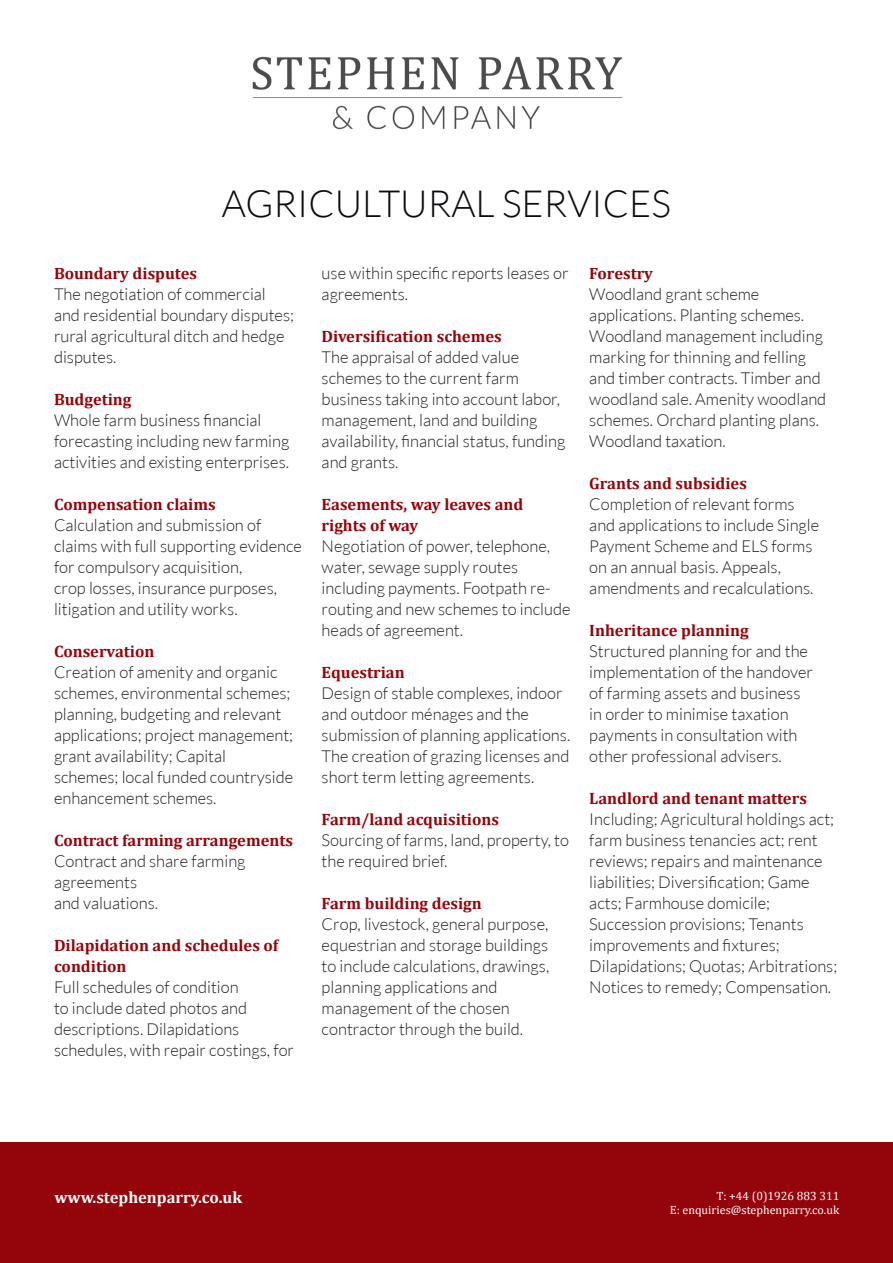
<style>
.page{position:relative;width:893px;height:1263px;background:#fff}
.page>*{position:absolute;margin:0;border:0;box-sizing:border-box;transform-origin:0 0}
.t1{font:300 37.5px "Lato";color:#0b0b0f}
.t2{font:300 16.5px/21px "Lato";color:#231f20}
.t3{font:700 16.5px/21px "Cambria";color:#94040b}
.t4{font:700 16.5px "Cambria";color:#fff}
.t5{font:12px/14.4px "Cambria";color:#fff;text-align:right}
</style>
<div class="page">
<div style="left:0;top:1143px;width:893px;height:120px;background:#94040b"></div>
<img style="left:252px;top:56px;width:371px;height:74px">
<h1 class="t1" style="left:222px;top:184px;width:451px">AGRICULTURAL SERVICES</h1>
<p class="t3" style="left:54px;top:262px;width:145px">Boundary disputes</p>
<p class="t2" style="left:54px;top:284px;width:242px">The negotiation of commercial and residential boundary disputes; rural agricultural ditch and hedge disputes.</p>
<p class="t3" style="left:54px;top:388px;width:79px">Budgeting</p>
<p class="t2" style="left:54px;top:410px;width:237px">Whole farm business financial forecasting including new farming activities and existing enterprises.</p>
<p class="t3" style="left:54px;top:493px;width:163px">Compensation claims</p>
<p class="t2" style="left:54px;top:515px;width:250px">Calculation and submission of claims with full supporting evidence for compulsory acquisition,<br>crop losses, insurance purposes, litigation and utility works.</p>
<p class="t3" style="left:54px;top:640px;width:102px">Conservation</p>
<p class="t2" style="left:54px;top:662px;width:241px">Creation of amenity and organic schemes, environmental schemes; planning, budgeting and relevant applications; project management; grant availability; Capital schemes; local funded countryside enhancement schemes.</p>
<p class="t3" style="left:54px;top:829px;width:241px">Contract farming arrangements</p>
<p class="t2" style="left:54px;top:851px;width:193px">Contract and share farming agreements<br>and valuations.</p>
<p class="t3" style="left:54px;top:934px;width:226px">Dilapidation and schedules of condition</p>
<p class="t2" style="left:54px;top:977px;width:242px">Full schedules of condition<br>to include dated photos and descriptions. Dilapidations schedules, with repair costings, for</p>
<p class="t2" style="left:322px;top:263px;width:248px">use within specific reports leases or agreements.</p>
<p class="t3" style="left:322px;top:325px;width:182px">Diversification schemes</p>
<p class="t2" style="left:322px;top:347px;width:245px">The appraisal of added value schemes to the current farm business taking into account labor, management, land and building availability, financial status, funding and grants.</p>
<p class="t3" style="left:322px;top:493px;width:203px">Easements, way leaves and rights of way</p>
<p class="t2" style="left:322px;top:536px;width:250px">Negotiation of power, telephone, water, sewage supply routes including payments. Footpath re&shy;routing and new schemes to include heads of agreement.</p>
<p class="t3" style="left:322px;top:661px;width:84px">Equestrian</p>
<p class="t2" style="left:322px;top:683px;width:250px">Design of stable complexes, indoor and outdoor ménages and the submission of planning applications.<br>The creation of grazing licenses and short term letting agreements.</p>
<p class="t3" style="left:322px;top:808px;width:179px">Farm/land acquisitions</p>
<p class="t2" style="left:322px;top:830px;width:249px">Sourcing of farms, land, property, to the required brief.</p>
<p class="t3" style="left:322px;top:892px;width:162px">Farm building design</p>
<p class="t2" style="left:322px;top:914px;width:229px">Crop, livestock, general purpose, equestrian and storage buildings to include calculations, drawings, planning applications and management of the chosen contractor through the build.</p>
<p class="t3" style="left:589px;top:262px;width:65px">Forestry</p>
<p class="t2" style="left:589px;top:283px;width:238px">Woodland grant scheme applications. Planting schemes.<br>Woodland management including marking for thinning and felling and timber contracts. Timber and woodland sale. Amenity woodland schemes. Orchard planting plans.<br>Woodland taxation.</p>
<p class="t3" style="left:589px;top:472px;width:159px">Grants and subsidies</p>
<p class="t2" style="left:589px;top:493px;width:231px">Completion of relevant forms and applications to include Single<br>Payment Scheme and ELS forms on an annual basis. Appeals, amendments and recalculations.</p>
<p class="t3" style="left:589px;top:619px;width:161px">Inheritance planning</p>
<p class="t2" style="left:589px;top:640px;width:225px">Structured planning for and the implementation of the handover of farming assets and business in order to minimise taxation payments in consultation with other professional advisers.</p>
<p class="t3" style="left:589px;top:787px;width:219px">Landlord and tenant matters</p>
<p class="t2" style="left:589px;top:808px;width:249px">Including; Agricultural holdings act; farm business tenancies act; rent reviews; repairs and maintenance liabilities; Diversification; Game acts; Farmhouse domicile; Succession provisions; Tenants improvements and fixtures; Dilapidations; Quotas; Arbitrations; Notices to remedy; Compensation.</p>
<p class="t4" style="left:54px;top:1186px;width:189px">www.stephenparry.co.uk</p>
<p class="t5" style="left:670px;top:1188px;width:171px">T: +44 (0)1926 883 311<br>E: enquiries@stephenparry.co.uk</p>
</div>
